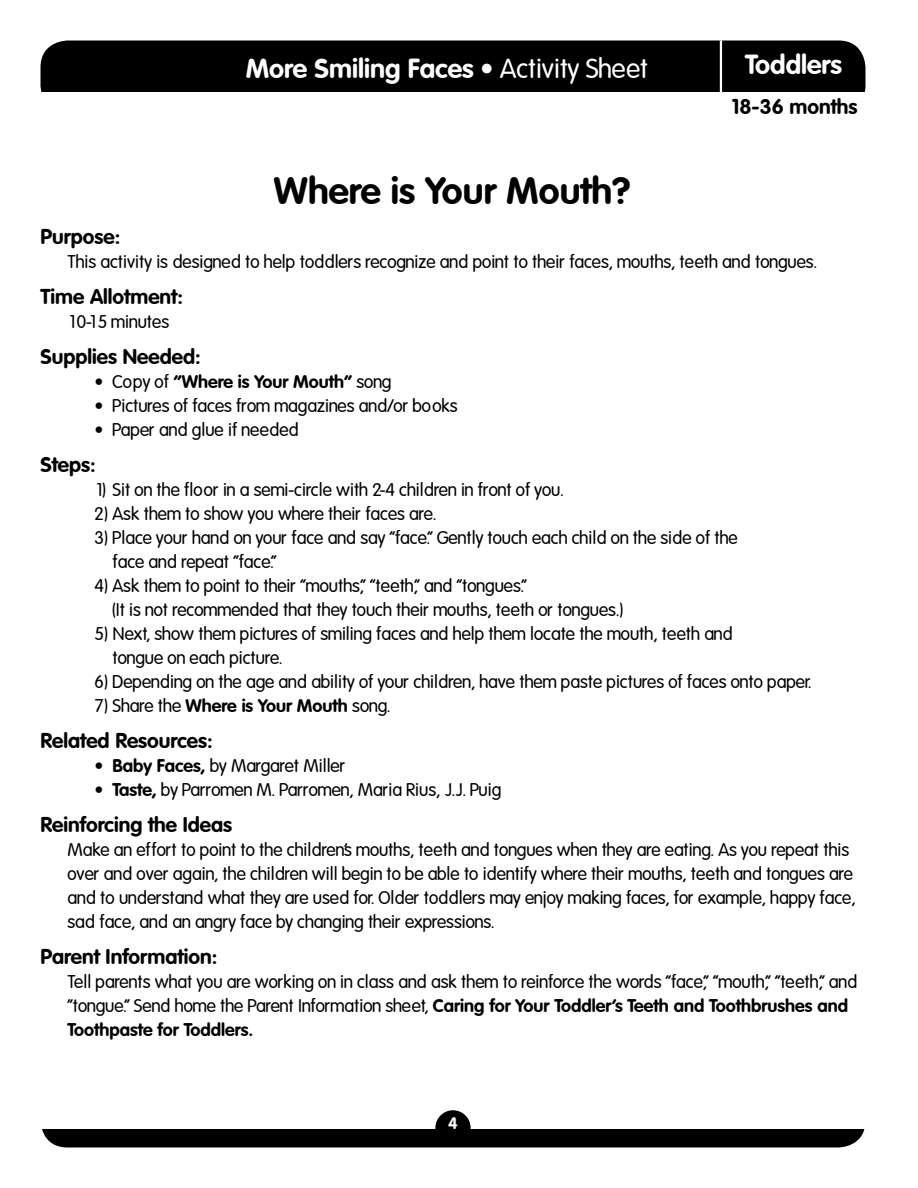
<style>
.page{position:relative;width:918px;height:1188px;background:#fff}
.page>*{position:absolute;margin:0;border:0;box-sizing:border-box;transform-origin:0 0}
.t1{font:700 37.5px "VAG Rounded";color:#000}
.t2{font:700 27px "VAG Rounded";color:#fff}
.t3{font:700 21px "VAG Rounded";color:#000}
.t4{font:700 18px/24px "VAG Rounded Light S Si";color:#000}
.t5{font:700 18px/24px "VAG Rounded";color:#000}
.t6{font:700 16.5px "VAG Rounded";color:#fff}
.s1{font-family:"VAG Rounded Light S Si"}
.s2{font-family:"VAG Rounded"}
</style>
<div class="page">
<div style="left:721px;top:40px;width:145px;height:52px;background:#000"></div>
<div style="left:40px;top:40px;width:680px;height:52px;background:#000"></div>
<hr style="left:720px;top:40px;width:2px;height:55px;background:#fff">
<div style="left:40px;top:1130px;width:826px;height:18px;background:#000"></div>
<div style="left:435px;top:1110px;width:36px;height:36px;background:#000;border-radius:50%"></div>
<h2 class="t2" style="left:246px;top:53px;width:404px">More Smiling Faces • <span class="s1">Activity Sheet</span></h2>
<h2 class="t2" style="left:745px;top:49px;width:98px">Toddlers</h2>
<p class="t3" style="left:732px;top:95px;width:127px">18-36 months</p>
<h1 class="t1" style="left:274px;top:169px;width:358px">Where is Your Mouth?</h1>
<p class="t3" style="left:40px;top:224px;width:81px">Purpose:</p>
<p class="t4" style="left:68px;top:249px;width:751px">This activity is designed to help toddlers recognize and point to their faces, mouths, teeth and tongues.</p>
<p class="t3" style="left:40px;top:284px;width:144px">Time Allotment:</p>
<p class="t4" style="left:68px;top:309px;width:103px">10-15 minutes</p>
<p class="t3" style="left:40px;top:344px;width:162px">Supplies Needed:</p>
<p class="t5" style="left:94px;top:369px;width:298px">• <span class="s1">Copy of</span> “Where is Your Mouth” <span class="s1">song</span></p>
<p class="t4" style="left:94px;top:393px;width:365px"><span class="s2">•</span> Pictures of faces from magazines and/or books</p>
<p class="t4" style="left:94px;top:417px;width:206px"><span class="s2">•</span> Paper and glue if needed</p>
<p class="t3" style="left:40px;top:452px;width:57px">Steps:</p>
<p class="t4" style="left:94px;top:477px;width:471px">1) Sit on the floor in a semi-circle with 2-4 children in front of you.</p>
<p class="t4" style="left:94px;top:501px;width:343px">2) Ask them to show you where their faces are.</p>
<p class="t4" style="left:112px;top:525px;width:627px;text-indent:-18px">3) Place your hand on your face and say “face.” Gently touch each child on the side of the face and repeat “face.”</p>
<p class="t4" style="left:112px;top:573px;width:513px;text-indent:-18px">4) Ask them to point to their “mouths,” “teeth,” and “tongues.”<br>(It is not recommended that they touch their mouths, teeth or tongues.)</p>
<p class="t4" style="left:112px;top:621px;width:622px;text-indent:-18px">5) Next, show them pictures of smiling faces and help them locate the mouth, teeth and tongue on each picture.</p>
<p class="t4" style="left:94px;top:669px;width:718px">6) Depending on the age and ability of your children, have them paste pictures of faces onto paper.</p>
<p class="t5" style="left:94px;top:693px;width:297px"><span class="s1">7) Share the</span> Where is Your Mouth <span class="s1">song.</span></p>
<p class="t3" style="left:40px;top:728px;width:174px">Related Resources:</p>
<p class="t4" style="left:94px;top:753px;width:252px"><span class="s2">• Baby Faces,</span> by Margaret Miller</p>
<p class="t4" style="left:94px;top:777px;width:408px"><span class="s2">• Taste,</span> by Parromen M. Parromen, Maria Rius, J.J. Puig</p>
<p class="t3" style="left:40px;top:812px;width:193px">Reinforcing the Ideas</p>
<p class="t4" style="left:68px;top:837px;width:790px">Make an effort to point to the children’s mouths, teeth and tongues when they are eating. As you repeat this over and over again, the children will begin to be able to identify where their mouths, teeth and tongues are and to understand what they are used for. Older toddlers may enjoy making faces, for example, happy face, sad face, and an angry face by changing their expressions.</p>
<p class="t3" style="left:40px;top:944px;width:178px">Parent Information:</p>
<p class="t4" style="left:68px;top:969px;width:791px">Tell parents what you are working on in class and ask them to reinforce the words ”face,” “mouth,” “teeth,” and</p>
<p class="t5" style="left:68px;top:993px;width:782px"><span class="s1">“tongue.” Send home the Parent Information sheet,</span> Caring for Your Toddler’s Teeth and Toothbrushes and<br>Toothpaste for Toddlers.</p>
<p class="t6" style="left:448px;top:1114px;width:11px">4</p>
</div>
